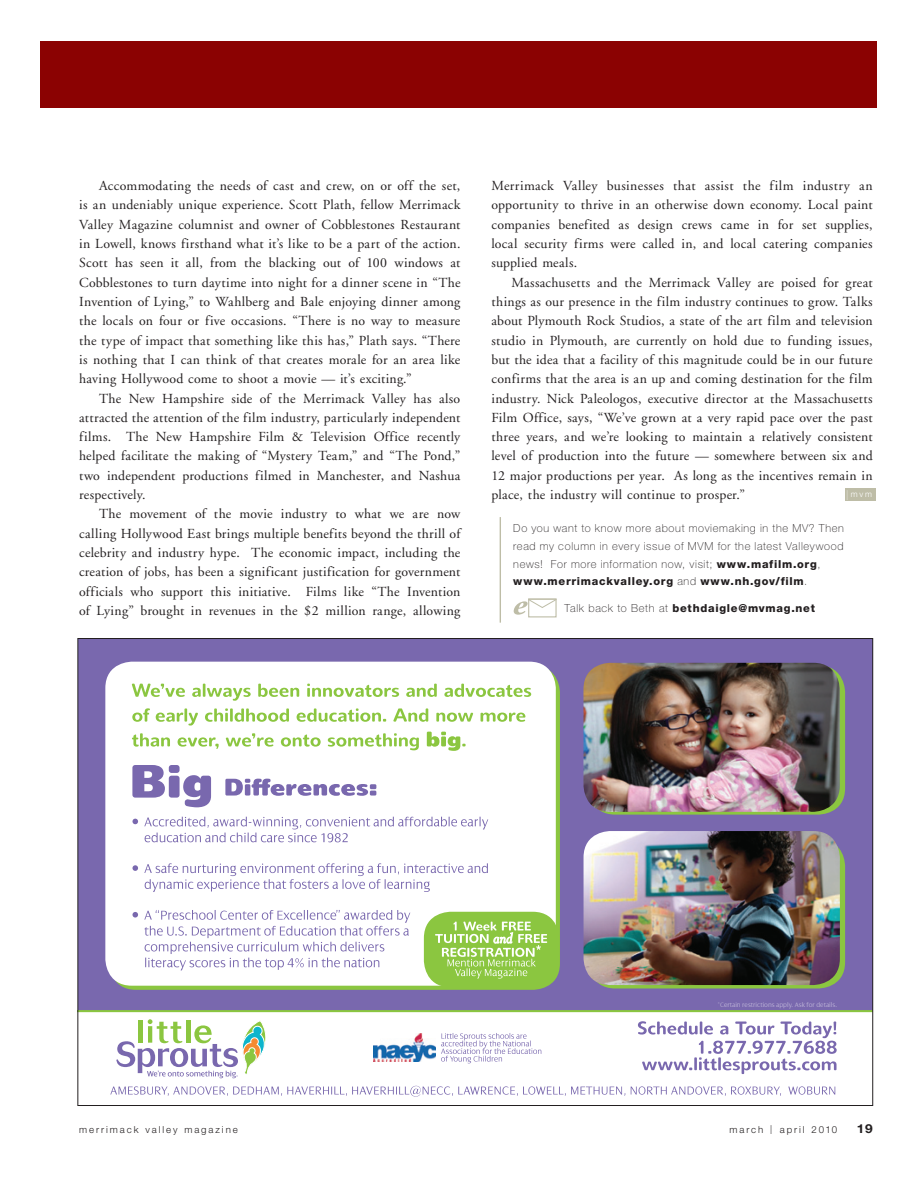
<style>
.page{position:relative;width:918px;height:1188px;background:#fff}
.page>*{position:absolute;margin:0;border:0;box-sizing:border-box;transform-origin:0 0}
.t1{font:13.8px/19.4px "Adobe Garamond";letter-spacing:.02em;color:#231f20;text-align:justify}
.t2{font:700 12.45px "Helvetica Neue";color:#231f20;scale:1.1 1}
.t3{font:100 11.1px/18px "Helvetica Neue";letter-spacing:.065em;color:#231f20}
.t4{font:800 11.1px "Helvetica Neue";letter-spacing:.07em;color:#231f20}
.t5{font:300 9.6px "Helvetica Neue";letter-spacing:.2em;color:#231f20}
.t6{font:300 8.25px "Helvetica Neue";color:#fff}
.t7{font:300 6.9px "Dialog";color:#beb5d8}
.s1{font-weight:200;font-size:13.8px}
.s2{font-weight:800}
.s3{font-weight:100}
.s4{font-weight:100;font-size:12.45px}
</style>
<div class="page">
<div style="left:846px;top:489px;width:30px;height:12px;background:#bebda7"></div>
<div style="left:528px;top:599px;width:29px;height:18px;border:1px solid #bebda7"></div>
<svg style="left:514px;top:599px;width:43px;height:16px"></svg>
<hr style="left:500px;top:517px;width:1px;height:106px;background:#bebda7">
<svg style="left:80px;top:640px;width:791px;height:372px;background:#7a6ea7"></svg>
<div style="left:105px;top:662px;width:451px;height:324px;background:#fff;border-radius:26px"></div>
<svg style="left:116px;top:1019px;width:150px;height:59px"></svg>
<svg style="left:638px;top:1021px;width:199px;height:53px"></svg>
<div style="left:589px;top:666px;width:256px;height:149px;background:#8bc640;border-radius:26px"></div>
<img style="left:583px;top:663px;width:257px;height:149px">
<div style="left:589px;top:839px;width:256px;height:149px;background:#8bc640;border-radius:26px"></div>
<img style="left:584px;top:831px;width:256px;height:154px">
<svg style="left:110px;top:1086px;width:725px;height:11px"></svg>
<svg style="left:132px;top:910px;width:278px;height:60px"></svg>
<svg style="left:132px;top:863px;width:356px;height:29px"></svg>
<svg style="left:132px;top:817px;width:356px;height:25px"></svg>
<svg style="left:132px;top:765px;width:79px;height:42px"></svg>
<svg style="left:225px;top:779px;width:151px;height:17px"></svg>
<div style="left:424px;top:912px;width:135px;height:75px;background:#8bc640;border-radius:26px"></div>
<svg style="left:435px;top:922px;width:112px;height:57px"></svg>
<img style="left:374px;top:1033px;width:62px;height:28px">
<svg style="left:441px;top:1033px;width:100px;height:30px"></svg>
<svg style="left:132px;top:732px;width:334px;height:19px"></svg>
<svg style="left:132px;top:708px;width:393px;height:18px"></svg>
<svg style="left:132px;top:684px;width:399px;height:17px"></svg>
<div style="left:40px;top:41px;width:838px;height:67px;background:#8b0202"></div>
<p class="t1" style="left:79px;top:176px;width:383px;text-indent:20px">Accommodating the needs of cast and crew, on or off the set, is an undeniably unique experience. Scott Plath, fellow Merrimack Valley Magazine columnist and owner of Cobblestones Restaurant in Lowell, knows firsthand what it’s like to be a part of the action.<br>Scott has seen it all, from the blacking out of 100 windows at Cobblestones to turn daytime into night for a dinner scene in “The Invention of Lying,” to Wahlberg and Bale enjoying dinner among the locals on four or five occasions. “There is no way to measure the type of impact that something like this has,” Plath says. “There is nothing that I can think of that creates morale for an area like having Hollywood come to shoot a movie — it’s exciting.”</p>
<p class="t1" style="left:79px;top:389px;width:383px;text-indent:20px">The New Hampshire side of the Merrimack Valley has also attracted the attention of the film industry, particularly independent films. The New Hampshire Film &amp; Television Office recently helped facilitate the making of “Mystery Team,” and “The Pond,” two independent productions filmed in Manchester, and Nashua respectively.</p>
<p class="t1" style="left:79px;top:505px;width:383px;text-indent:20px">The movement of the movie industry to what we are now calling Hollywood East brings multiple benefits beyond the thrill of celebrity and industry hype. The economic impact, including the creation of jobs, has been a significant justification for government officials who support this initiative. Films like “The Invention of Lying” brought in revenues in the $2 million range, allowing</p>
<p class="t1" style="left:491px;top:176px;width:383px">Merrimack Valley businesses that assist the film industry an opportunity to thrive in an otherwise down economy. Local paint companies benefited as design crews came in for set supplies, local security firms were called in, and local catering companies supplied meals.</p>
<p class="t1" style="left:491px;top:273px;width:383px;text-indent:20px">Massachusetts and the Merrimack Valley are poised for great things as our presence in the film industry continues to grow. Talks about Plymouth Rock Studios, a state of the art film and television studio in Plymouth, are currently on hold due to funding issues, but the idea that a facility of this magnitude could be in our future confirms that the area is an up and coming destination for the film industry. Nick Paleologos, executive director at the Massachusetts Film Office, says, “We’ve grown at a very rapid pace over the past three years, and we’re looking to maintain a relatively consistent level of production into the future — somewhere between six and 12 major productions per year. As long as the incentives remain in place, the industry will continue to prosper.”</p>
<p class="t6" style="left:847px;top:489px;width:27px"><span class="s1">l</span>mvm</p>
<p class="t3" style="left:513px;top:519px;width:332px">Do you want to know more about moviemaking in the MV? Then read my column in every issue of MVM for the latest Valleywood news! For more information now, visit; <span class="s2">www.mafilm.org</span>, <span class="s2">www.merrimackvalley.org</span> and <span class="s2">www.nh.gov/film</span>.</p>
<p class="t4" style="left:565px;top:601px;width:252px"><span class="s3">Talk back to Beth at</span> bethdaigle@mvmag.net</p>
<p class="t7" style="left:718px;top:1001px;width:121px">*Certain restrictions apply. Ask for details.</p>
<p class="t5" style="left:79px;top:1124px;width:160px">merrimack valley magazine</p>
<p class="t5" style="left:729px;top:1124px;width:109px">march <span class="s4">l</span> april 2010</p>
<p class="t2" style="left:857px;top:1121px;width:16px">19</p>
</div>
